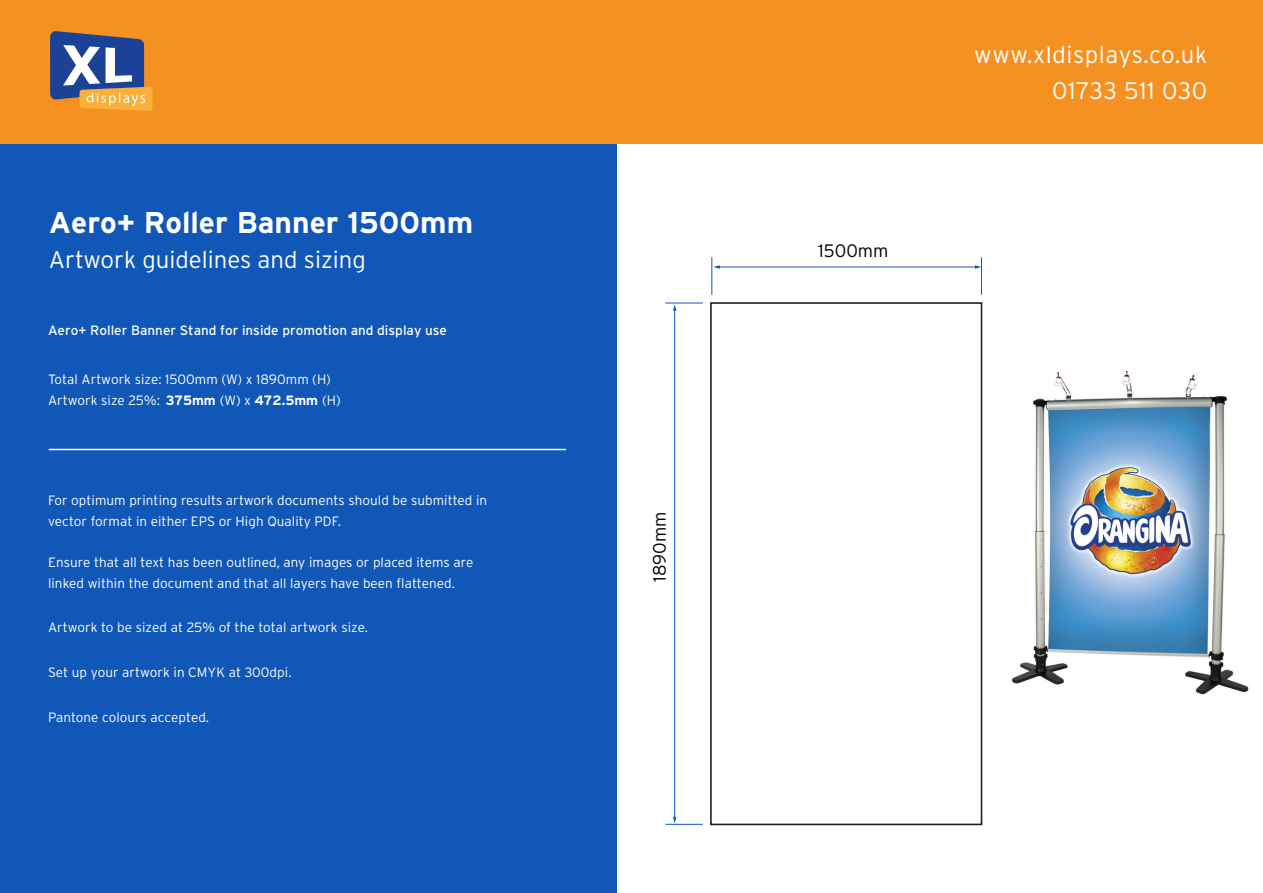
<style>
.page{position:relative;width:1263px;height:893px;background:#fff}
.page>*{position:absolute;margin:0;border:0;box-sizing:border-box;transform-origin:0 0}
.t1{font:700 30px "Interstate";color:#fff}
.t2{font:300 24px/36px "Interstate";letter-spacing:.025em;color:#fff;text-align:right}
.t3{font:300 24px "Interstate";color:#fff}
.t4{font:300 18px "Interstate";color:#000}
.t5{font:300 13.5px/21px "Interstate";letter-spacing:.005em;color:#fff}
.t6{font:13.5px "Interstate";color:#fff}
.s1{font-weight:700}
</style>
<div class="page">
<div style="left:0;top:141px;width:616px;height:752px;background:#1057b8"></div>
<div style="left:710px;top:302px;width:272px;height:523px;border:2px solid #231f20"></div>
<div style="left:0;top:0;width:1263px;height:144px;background:#f59121"></div>
<svg style="left:50px;top:31px;width:103px;height:80px"></svg>
<hr style="left:49px;top:449px;width:517px;height:1px;background:#fff">
<hr style="left:665px;top:303px;width:38px;height:1px;background:#1057b8">
<hr style="left:665px;top:824px;width:38px;height:1px;background:#1057b8">
<hr style="left:711px;top:257px;width:1px;height:38px;background:#1057b8">
<hr style="left:981px;top:257px;width:1px;height:38px;background:#1057b8">
<hr style="left:719px;top:267px;width:257px;height:1px;background:#1057b8">
<svg style="left:713px;top:265px;width:7px;height:4px"></svg>
<svg style="left:975px;top:265px;width:6px;height:4px"></svg>
<hr style="left:674px;top:310px;width:1px;height:508px;background:#1057b8">
<svg style="left:673px;top:817px;width:3px;height:6px"></svg>
<svg style="left:673px;top:304px;width:3px;height:7px"></svg>
<img style="left:1012px;top:370px;width:237px;height:325px">
<h1 class="t1" style="left:49px;top:204px;width:426px">Aero+ Roller Banner 1500mm</h1>
<h2 class="t3" style="left:49px;top:245px;width:319px">Artwork guidelines and sizing</h2>
<p class="t6" style="left:48px;top:322px;width:401px">Aero+ Roller Banner Stand for inside promotion and display use</p>
<p class="t5" style="left:48px;top:369px;width:294px">Total Artwork size: 1500mm (W) x 1890mm (H)<br>Artwork size 25%: <span class="s1">375mm</span> (W) x <span class="s1">472.5mm</span> (H)</p>
<p class="t5" style="left:48px;top:489px;width:441px">For optimum printing results artwork documents should be submitted in vector format in either EPS or High Quality PDF.</p>
<p class="t5" style="left:48px;top:551px;width:427px">Ensure that all text has been outlined, any images or placed items are linked within the document and that all layers have been flattened.</p>
<p class="t5" style="left:48px;top:616px;width:321px">Artwork to be sized at 25% of the total artwork size.</p>
<p class="t5" style="left:48px;top:661px;width:245px">Set up your artwork in CMYK at 300dpi.</p>
<p class="t5" style="left:48px;top:706px;width:163px">Pantone colours accepted.</p>
<h3 class="t4" style="left:648px;top:582px;width:72px;rotate:-90deg">1890mm</h3>
<h3 class="t4" style="left:818px;top:239px;width:72px">1500mm</h3>
<h2 class="t2" style="left:974px;top:37px;width:234px">www.xldisplays.co.uk<br>01733 511 030</h2>
</div>
